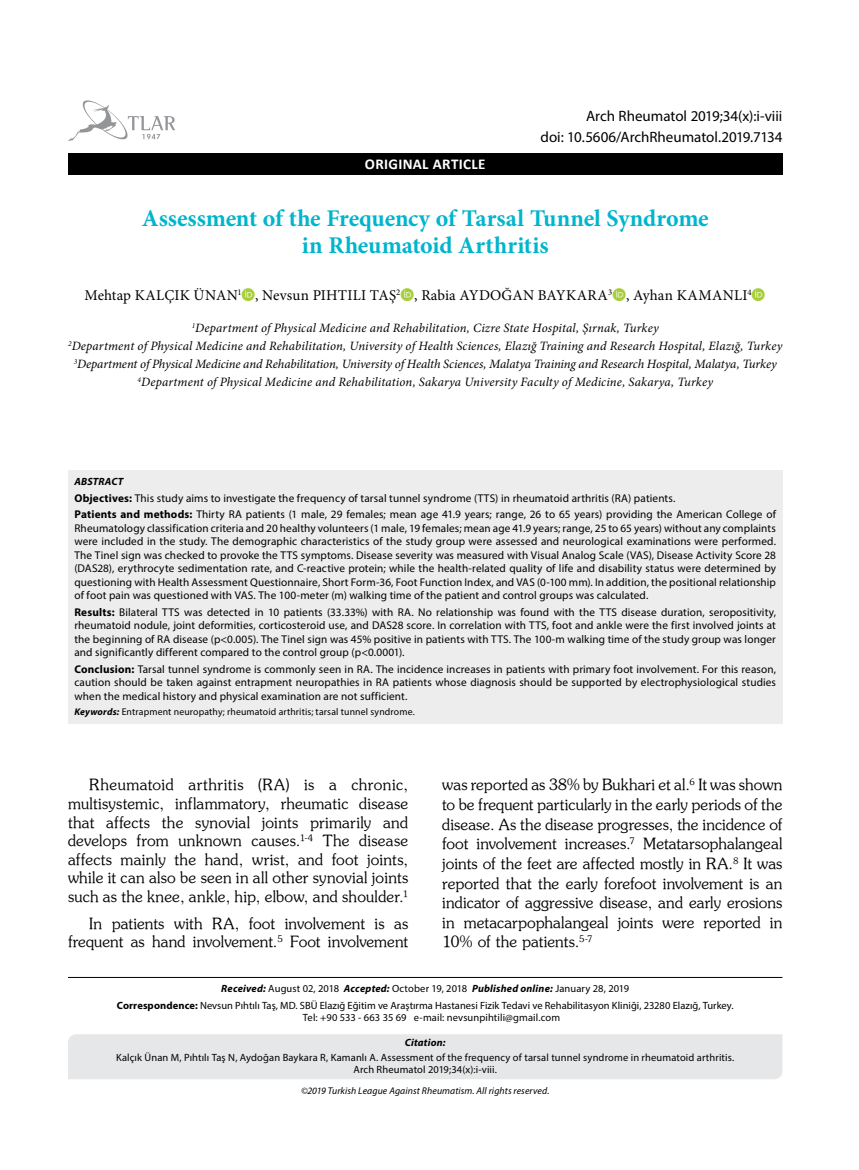
<style>
.page{position:relative;width:859px;height:1170px;background:#fff}
.page>*{position:absolute;margin:0;border:0;box-sizing:border-box;transform-origin:0 0}
.t1{font:700 24px/27px "Minion Pro";letter-spacing:-.005em;color:#00b5cc;text-align:center}
.t2{font:15.45px/19.6px "Souvenir Turk";letter-spacing:.005em;color:#000;text-align:justify}
.t3{font:15px "Minion Pro";letter-spacing:.01em;color:#000}
.t4{font:15px "Myriad Pro";color:#000}
.t5{font:700 15px "Calibri";letter-spacing:.02em;color:#fff}
.t6{font:italic 12.75px/18px "Minion Pro";letter-spacing:.01em;color:#000;text-align:center}
.t7{font:11.25px/13.5px "Myriad Pro";letter-spacing:.01em;color:#000;text-align:justify}
.t8{font:10.5px/16.8px "Myriad Pro";letter-spacing:.01em;color:#000;text-align:center}
.t9{font:italic 700 10.5px "Myriad Pro";letter-spacing:.02em;color:#000}
.t10{font:9.75px "Myriad Pro";letter-spacing:.015em;color:#000}
.t11{font:italic 9.75px "Myriad Pro";letter-spacing:.01em;color:#000}
.s1{font-weight:700}
.s2{font-weight:700;font-style:italic}
</style>
<div class="page">
<div style="left:68px;top:153px;width:714px;height:21px;background:#000"></div>
<svg style="left:68px;top:100px;width:107px;height:41px"></svg>
<hr style="left:68px;top:977px;width:714px;height:1px;background:#000">
<div style="left:68px;top:470px;width:714px;height:253px;background:#ededee"></div>
<div style="left:68px;top:1034px;width:714px;height:45px;background:#e6e7e8"></div>
<h3 class="t4" style="left:586px;top:107px;width:198px">Arch Rheumatol 2019;34(x):i-viii</h3>
<h3 class="t5" style="left:365px;top:154px;width:122px">ORIGINAL ARTICLE</h3>
<h3 class="t4" style="left:541px;top:127px;width:243px">doi: 10.5606/ArchRheumatol.2019.7134</h3>
<h1 class="t1" style="left:142px;top:204px;width:568px">Assessment of the Frequency of Tarsal Tunnel Syndrome in Rheumatoid Arthritis</h1>
<h3 class="t3" style="left:84px;top:285px;width:668px">Mehtap KALÇIK ÜNAN<sup>1</sup> , Nevsun PIHTILI TAŞ<sup>2</sup> , Rabia AYDOĞAN BAYKARA<sup>3</sup> , Ayhan KAMANLI<sup>4</sup></h3>
<p class="t6" style="left:68px;top:319px;width:716px"><sup>1</sup>Department of Physical Medicine and Rehabilitation, Cizre State Hospital, Şırnak, Turkey<br><sup>2</sup>Department of Physical Medicine and Rehabilitation, University of Health Sciences, Elazığ Training and Research Hospital, Elazığ, Turkey <sup>3</sup>Department of Physical Medicine and Rehabilitation, University of Health Sciences, Malatya Training and Research Hospital, Malatya, Turkey <sup>4</sup>Department of Physical Medicine and Rehabilitation, Sakarya University Faculty of Medicine, Sakarya, Turkey</p>
<p class="t9" style="left:74px;top:475px;width:50px">ABSTRACT</p>
<p class="t7" style="left:74px;top:489px;width:703px;line-height:16.5px"><span class="s1">Objectives:</span> This study aims to investigate the frequency of tarsal tunnel syndrome (TTS) in rheumatoid arthritis (RA) patients.<br><span class="s1">Patients and methods:</span> Thirty RA patients (1 male, 29 females; mean age 41.9 years; range, 26 to 65 years) providing the American College of</p>
<p class="t7" style="left:74px;top:521px;width:703px">Rheumatology classification criteria and 20 healthy volunteers (1 male, 19 females; mean age 41.9 years; range, 25 to 65 years) without any complaints were included in the study. The demographic characteristics of the study group were assessed and neurological examinations were performed.<br>The Tinel sign was checked to provoke the TTS symptoms. Disease severity was measured with Visual Analog Scale (VAS), Disease Activity Score 28 (DAS28), erythrocyte sedimentation rate, and C-reactive protein; while the health-related quality of life and disability status were determined by questioning with Health Assessment Questionnaire, Short Form-36, Foot Function Index, and VAS (0-100 mm). In addition, the positional relationship of foot pain was questioned with VAS. The 100-meter (m) walking time of the patient and control groups was calculated.</p>
<p class="t7" style="left:74px;top:605px;width:703px"><span class="s1">Results:</span> Bilateral TTS was detected in 10 patients (33.33%) with RA. No relationship was found with the TTS disease duration, seropositivity, rheumatoid nodule, joint deformities, corticosteroid use, and DAS28 score. In correlation with TTS, foot and ankle were the first involved joints at the beginning of RA disease (p&lt;0.005). The Tinel sign was 45% positive in patients with TTS. The 100-m walking time of the study group was longer and significantly different compared to the control group (p&lt;0.0001).</p>
<p class="t7" style="left:74px;top:662px;width:703px"><span class="s1">Conclusion:</span> Tarsal tunnel syndrome is commonly seen in RA. The incidence increases in patients with primary foot involvement. For this reason, caution should be taken against entrapment neuropathies in RA patients whose diagnosis should be supported by electrophysiological studies when the medical history and physical examination are not sufficient.</p>
<p class="t10" style="left:74px;top:705px;width:342px"><span class="s2">Keywords:</span> Entrapment neuropathy; rheumatoid arthritis; tarsal tunnel syndrome.</p>
<p class="t2" style="left:68px;top:775px;width:342px;line-height:18.6px;text-indent:21px">Rheumatoid arthritis (RA) is a chronic, multisystemic, inflammatory, rheumatic disease that affects the synovial joints primarily and develops from unknown causes.<sup>1-4</sup> The disease affects mainly the hand, wrist, and foot joints, while it can also be seen in all other synovial joints such as the knee, ankle, hip, elbow, and shoulder.<sup>1</sup></p>
<h2 class="t2" style="left:68px;top:913px;width:342px;line-height:18.6px;text-align:right">In patients with RA, foot involvement is as frequent as hand involvement.<sup>5</sup> Foot involvement</h2>
<p class="t2" style="left:442px;top:774px;width:342px">was reported as 38% by Bukhari et al.<sup>6</sup> It was shown to be frequent particularly in the early periods of the disease. As the disease progresses, the incidence of foot involvement increases.<sup>7</sup> Metatarsophalangeal joints of the feet are affected mostly in RA.<sup>8</sup> It was reported that the early forefoot involvement is an indicator of aggressive disease, and early erosions in metacarpophalangeal joints were reported in 10% of the patients.<sup>5-7</sup></p>
<p class="t8" style="left:117px;top:979px;width:618px"><span class="s2">Received:</span> August 02, 2018 <span class="s2">Accepted:</span> October 19, 2018 <span class="s2">Published online:</span> January 28, 2019<br><span class="s1">Correspondence:</span> Nevsun Pıhtılı Taş, MD. SBÜ Elazığ Eğitim ve Araştırma Hastanesi Fizik Tedavi ve Rehabilitasyon Kliniği, 23280 Elazığ, Turkey.</p>
<p class="t8" style="left:303px;top:1009px;width:259px">Tel: +90 533 - 663 35 69 e-mail: nevsunpihtili@gmail.com</p>
<p class="t9" style="left:405px;top:1035px;width:42px">Citation:</p>
<p class="t8" style="left:116px;top:1050px;width:620px;line-height:12.6px">Kalçık Ünan M, Pıhtılı Taş N, Aydoğan Baykara R, Kamanlı A. Assessment of the frequency of tarsal tunnel syndrome in rheumatoid arthritis.<br>Arch Rheumatol 2019;34(x):i-viii.</p>
<p class="t11" style="left:301px;top:1084px;width:250px">©2019 Turkish League Against Rheumatism. All rights reserved.</p>
</div>
